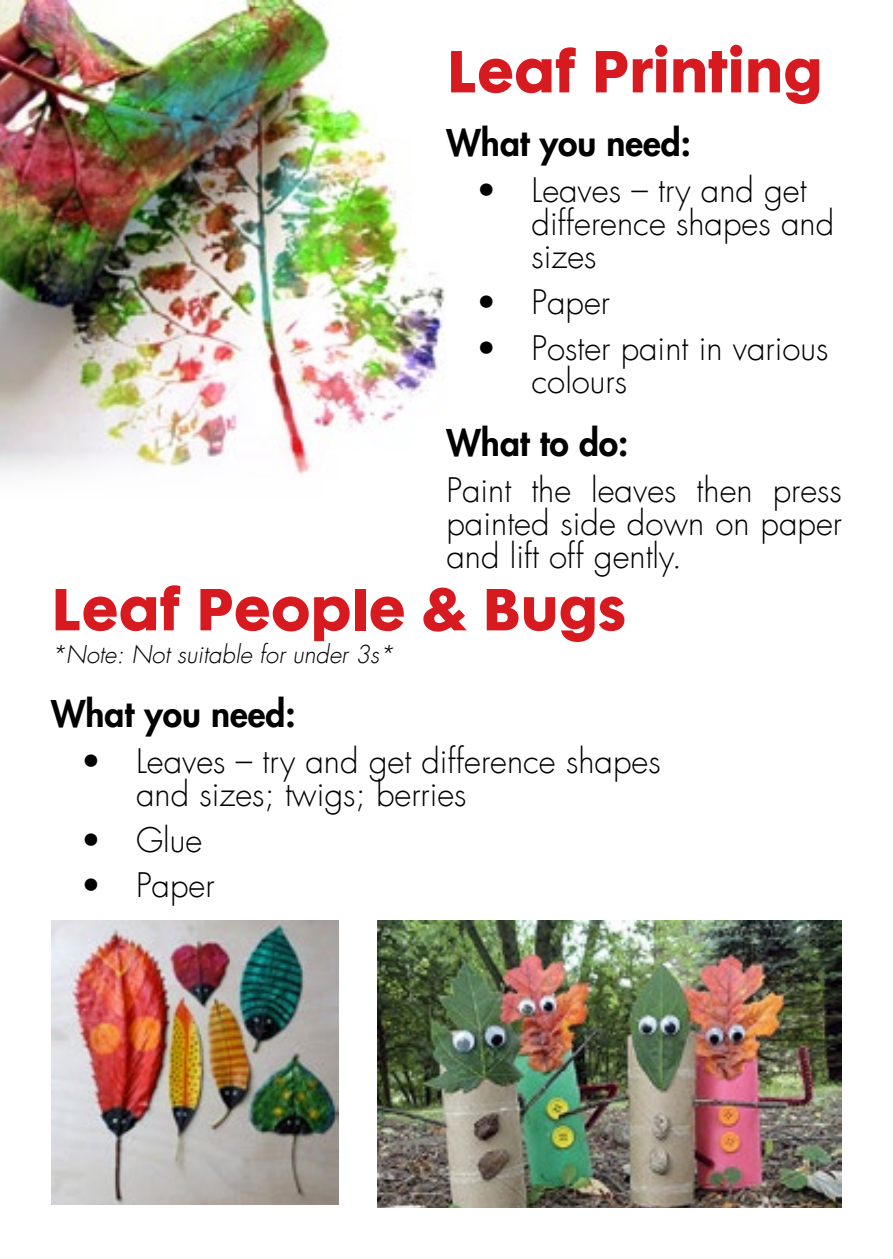
<style>
.page{position:relative;width:893px;height:1259px;background:#fff}
.page>*{position:absolute;margin:0;border:0;box-sizing:border-box;transform-origin:0 0}
.t1{font:54px "Futura Maxi CG Bold";color:#d71920}
.t2{font:800 36px "Futura LT";color:#000}
.t3{font:300 33px/33px "Futura LT";color:#000}
.t4{font:italic 300 24px "Futura LT";color:#000}
</style>
<div class="page">
<img style="left:0;top:0;width:445px;height:475px">
<img style="left:378px;top:920px;width:464px;height:288px">
<img style="left:51px;top:920px;width:288px;height:284px">
<h1 class="t1" style="left:446px;top:37px;width:378px">Leaf Printing</h1>
<p class="t2" style="left:446px;top:119px;width:246px">What you need:</p>
<p class="t3" style="left:531px;top:174px;width:304px;text-indent:-55px">• Leaves – try and get difference shapes and sizes</p>
<p class="t3" style="left:476px;top:286px;width:135px">• Paper</p>
<p class="t3" style="left:531px;top:332px;width:298px;text-indent:-55px">• Poster paint in various colours</p>
<p class="t2" style="left:446px;top:419px;width:183px">What to do:</p>
<p class="t3" style="left:446px;top:474px;width:397px;text-align:justify">Paint the leaves then press painted side down on paper and lift off gently.</p>
<h1 class="t1" style="left:51px;top:574px;width:577px">Leaf People &amp; Bugs</h1>
<p class="t4" style="left:51px;top:640px;width:345px">*Note: Not suitable for under 3s*</p>
<p class="t2" style="left:51px;top:690px;width:246px">What you need:</p>
<p class="t3" style="left:136px;top:745px;width:526px;text-indent:-55px">• Leaves – try and get difference shapes and sizes; twigs; berries</p>
<p class="t3" style="left:81px;top:824px;width:123px">• Glue</p>
<p class="t3" style="left:81px;top:870px;width:135px">• Paper</p>
</div>
